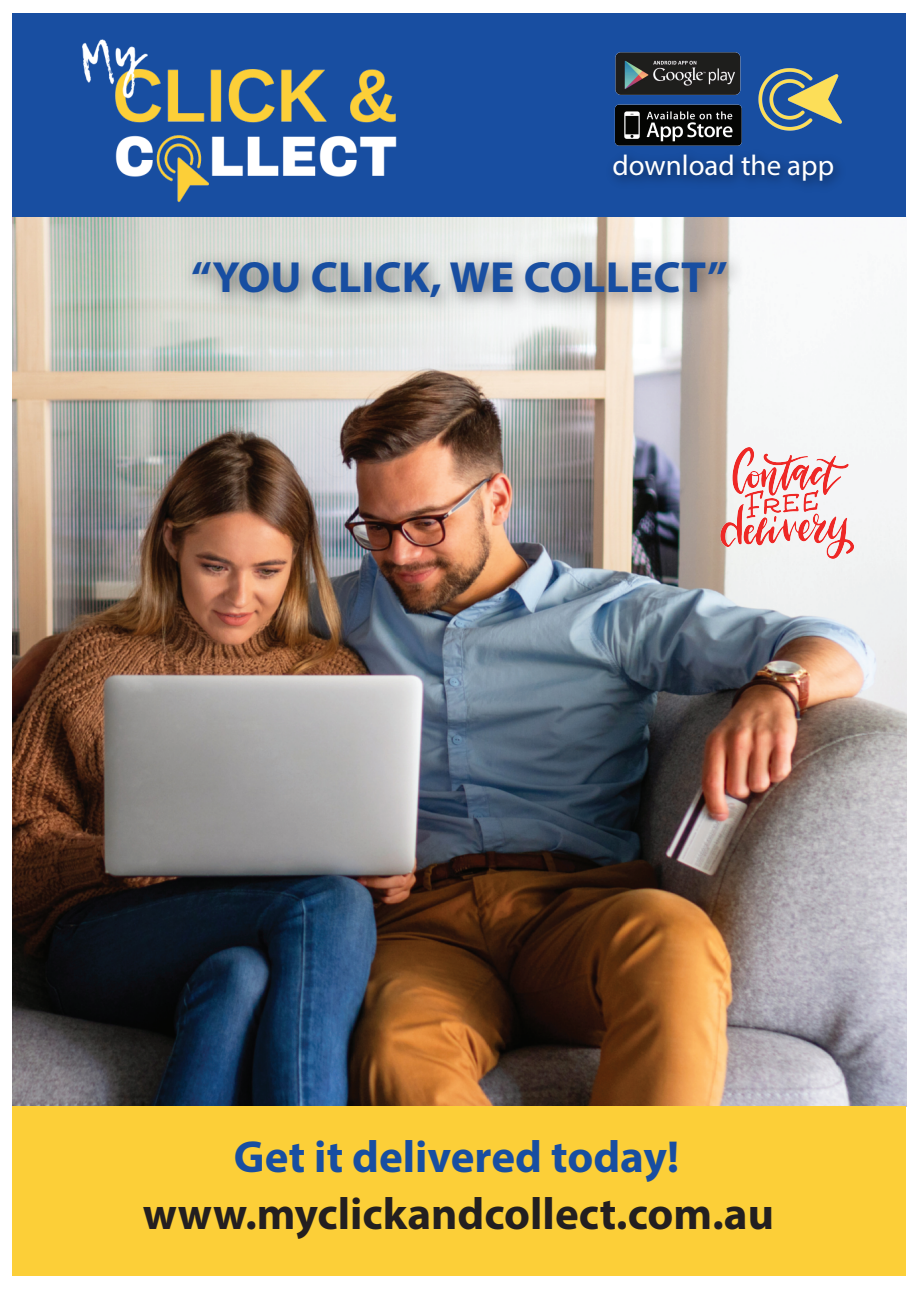
<style>
.page{position:relative;width:919px;height:1289px;background:#fff}
.page>*{position:absolute;margin:0;border:0;box-sizing:border-box;transform-origin:0 0}
.t1{font:700 45px "Myriad Pro";color:#231f20}
.t2{font:700 45px "Myriad Pro";color:#184ea1}
.t3{font:700 43.8px "Myriad Pro";color:#184ea1;scale:1.04 1}
.t4{font:28.65px "Myriad Pro";color:#fff}
</style>
<div class="page">
<img style="left:13px;top:216px;width:893px;height:890px">
<div style="left:13px;top:13px;width:893px;height:203px;background:#184ea1"></div>
<img style="left:12px;top:27px;width:385px;height:182px">
<img style="left:172px;top:237px;width:581px;height:93px">
<div style="left:13px;top:1106px;width:893px;height:170px;background:#fccf38"></div>
<img style="left:711px;top:442px;width:149px;height:125px">
<img style="left:614px;top:52px;width:128px;height:87px">
<img style="left:613px;top:139px;width:226px;height:46px">
<img style="left:753px;top:68px;width:89px;height:77px">
<p class="t4" style="left:612px;top:148px;width:223px">download the app</p>
<p class="t3" style="left:191px;top:249px;width:517px">“YOU CLICK, WE COLLECT”</p>
<p class="t2" style="left:234px;top:1127px;width:446px">Get it delivered today!</p>
<p class="t1" style="left:143px;top:1184px;width:632px">www.myclickandcollect.com.au</p>
</div>
